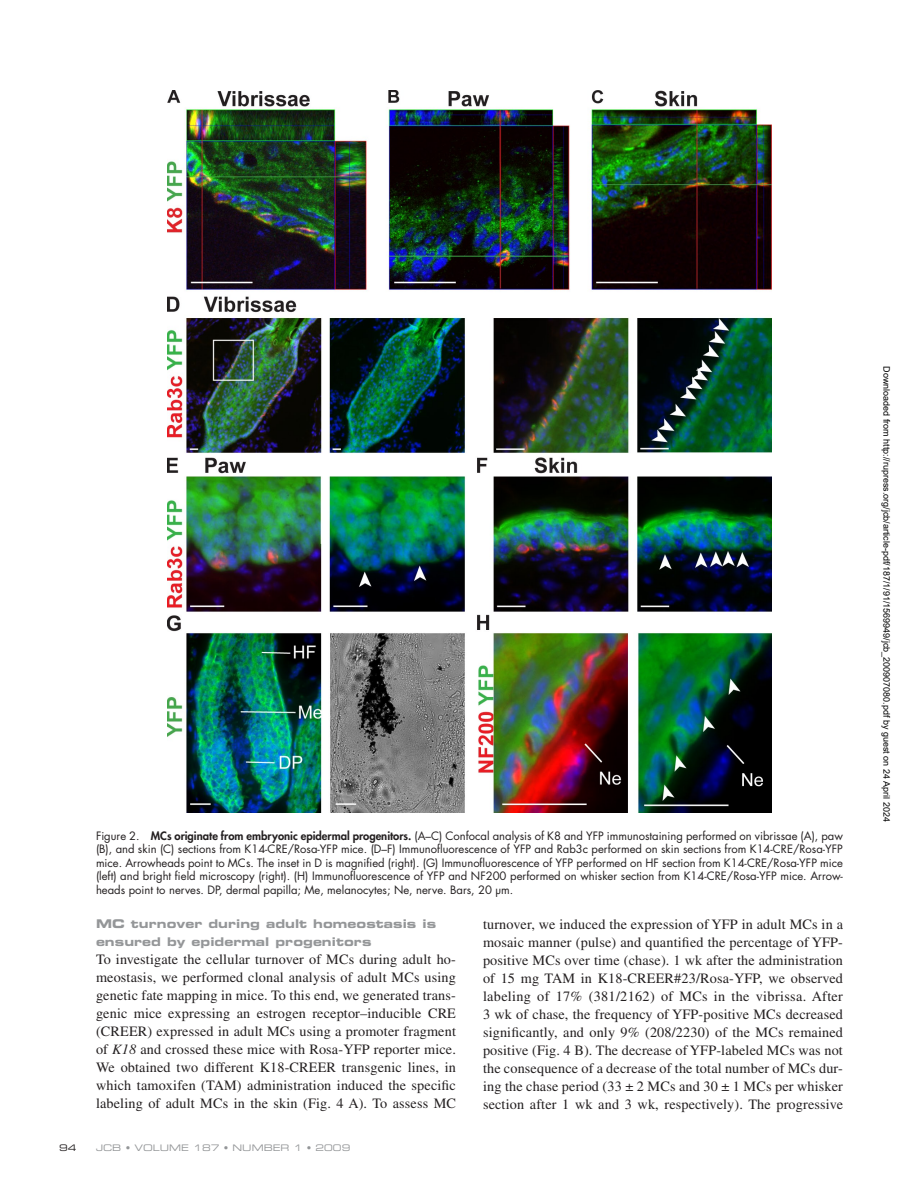
<style>
.page{position:relative;width:918px;height:1188px;background:#fff}
.page>*{position:absolute;margin:0;border:0;box-sizing:border-box;transform-origin:0 0}
.t1{font:14.25px/18px "Times LT Std";letter-spacing:.01em;color:#231f20;text-align:justify}
.t2{font:12px/18px "Eurostile LT Std Bold Ex 2";letter-spacing:.005em;color:#949698}
.t3{font:11.25px/13.5px "Futura Std";color:#231f20;text-align:justify}
.t4{font:9px "Arial";color:#000}
.t5{font:9px "Eurostile LT Std Ex 2";color:#949698}
.t6{font:9px "Eurostile LT Std Ex 2";color:#231f20}
.s1{font-weight:800}
.s2{font-style:italic}
</style>
<div class="page">
<img style="left:167px;top:90px;width:605px;height:723px">
<p class="t3" style="left:96px;top:829px;width:749px">Figure 2. <span class="s1">MCs originate from embryonic epidermal progenitors.</span> (A–C) Confocal analysis of K8 and YFP immunostaining performed on vibrissae (A), paw (B), and skin (C) sections from K14-CRE/Rosa-YFP mice. (D–F) Immunofluorescence of YFP and Rab3c performed on skin sections from K14-CRE/Rosa-YFP mice. Arrowheads point to MCs. The inset in D is magnified (right). (G) Immunofluorescence of YFP performed on HF section from K14-CRE/Rosa-YFP mice (left) and bright field microscopy (right). (H) Immunofluorescence of YFP and NF200 performed on whisker section from K14-CRE/Rosa-YFP mice. Arrow&shy;heads point to nerves. DP, dermal papilla; Me, melanocytes; Ne, nerve. Bars, 20 µm.</p>
<p class="t2" style="left:96px;top:914px;width:342px">MC turnover during adult homeostasis is ensured by epidermal progenitors</p>
<p class="t1" style="left:96px;top:950px;width:362px">To investigate the cellular turnover of MCs during adult ho&shy;meostasis, we performed clonal analysis of adult MCs using genetic fate mapping in mice. To this end, we generated trans&shy;genic mice expressing an estrogen receptor–inducible CRE (CREER) expressed in adult MCs using a promoter fragment of <span class="s2">K18</span> and crossed these mice with Rosa-YFP reporter mice.<br>We obtained two different K18-CREER transgenic lines, in which tamoxifen (TAM) administration induced the specific labeling of adult MCs in the skin (Fig. 4 A). To assess MC</p>
<p class="t6" style="left:59px;top:1142px;width:19px">94</p>
<p class="t5" style="left:96px;top:1142px;width:256px">JCB • VOLUME 187 • NUMBER 1 • 2009</p>
<p class="t1" style="left:483px;top:915px;width:362px">turnover, we induced the expression of YFP in adult MCs in a mosaic manner (pulse) and quantified the percentage of YFP&shy;positive MCs over time (chase). 1 wk after the administration of 15 mg TAM in K18-CREER#23/Rosa-YFP, we observed labeling of 17% (381/2162) of MCs in the vibrissa. After 3 wk of chase, the frequency of YFP-positive MCs decreased significantly, and only 9% (208/2230) of the MCs remained positive (Fig. 4 B). The decrease of YFP-labeled MCs was not the consequence of a decrease of the total number of MCs dur&shy;ing the chase period (33 ± 2 MCs and 30 ± 1 MCs per whisker section after 1 wk and 3 wk, respectively). The progressive</p>
<p class="t4" style="left:890px;top:366px;width:457px;rotate:90deg">Downloaded from http://rupress.org/jcb/article-pdf/187/1/91/1569949/jcb_200907080.pdf by guest on 24 April 2024</p>
</div>
